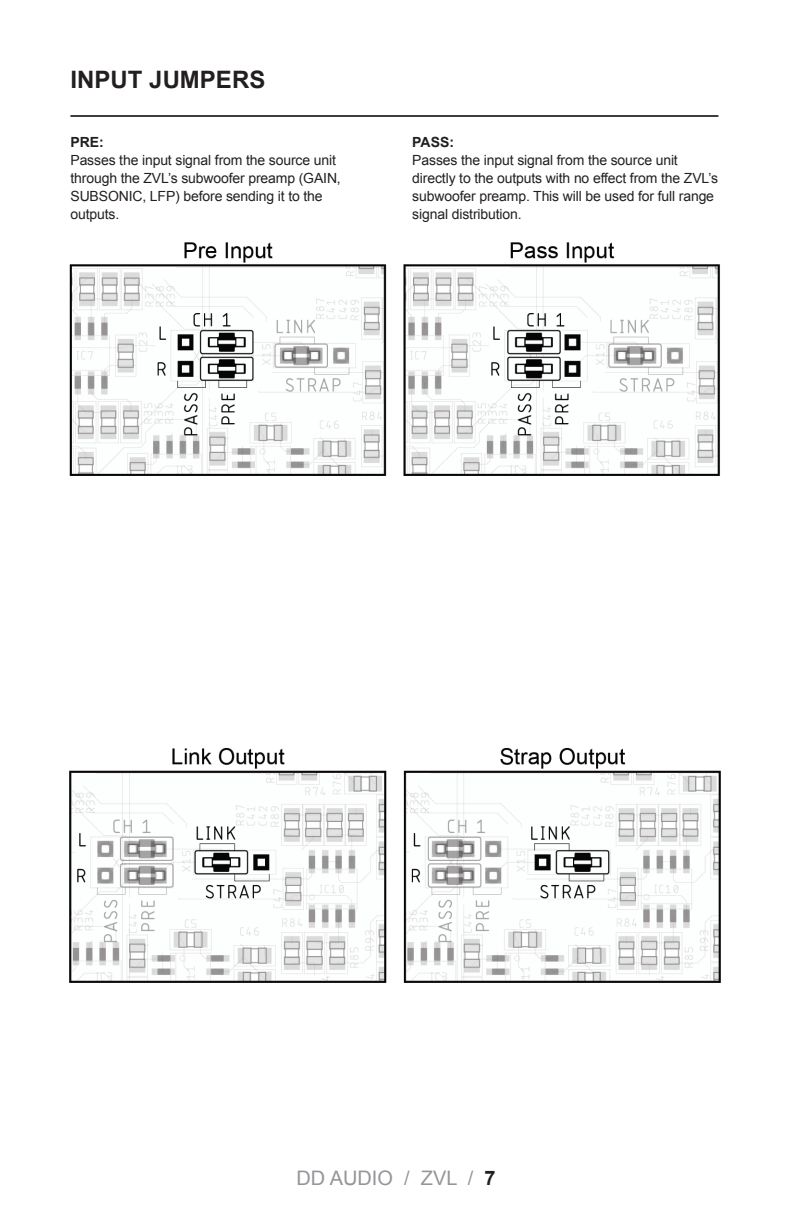
<style>
.page{position:relative;width:792px;height:1224px;background:#fff}
.page>*{position:absolute;margin:0;border:0;box-sizing:border-box;transform-origin:0 0}
.t1{font:700 24px "Arial";color:#231f20}
.t2{font:20px "Arial";color:#939598}
.t3{font:14px/18px "Arial";letter-spacing:-.01em;color:#231f20}
.t4{font:700 14px "Arial";color:#231f20}
.s1{font-weight:700;color:#231f20}
</style>
<div class="page">
<hr style="left:70px;top:115px;width:648px;height:2px;background:#3e3e3f">
<img style="left:69px;top:242px;width:652px;height:741px">
<h1 class="t1" style="left:71px;top:64px;width:196px">INPUT JUMPERS</h1>
<p class="t4" style="left:70px;top:133px;width:35px">PRE:</p>
<p class="t3" style="left:70px;top:151px;width:272px">Passes the input signal from the source unit through the ZVL’s subwoofer preamp (GAIN, SUBSONIC, LFP) before sending it to the outputs.</p>
<p class="t4" style="left:412px;top:133px;width:43px">PASS:</p>
<p class="t3" style="left:412px;top:151px;width:307px">Passes the input signal from the source unit directly to the outputs with no effect from the ZVL’s subwoofer preamp. This will be used for full range signal distribution.</p>
<h2 class="t2" style="left:296px;top:1165px;width:201px">DD AUDIO / ZVL / <span class="s1">7</span></h2>
</div>
